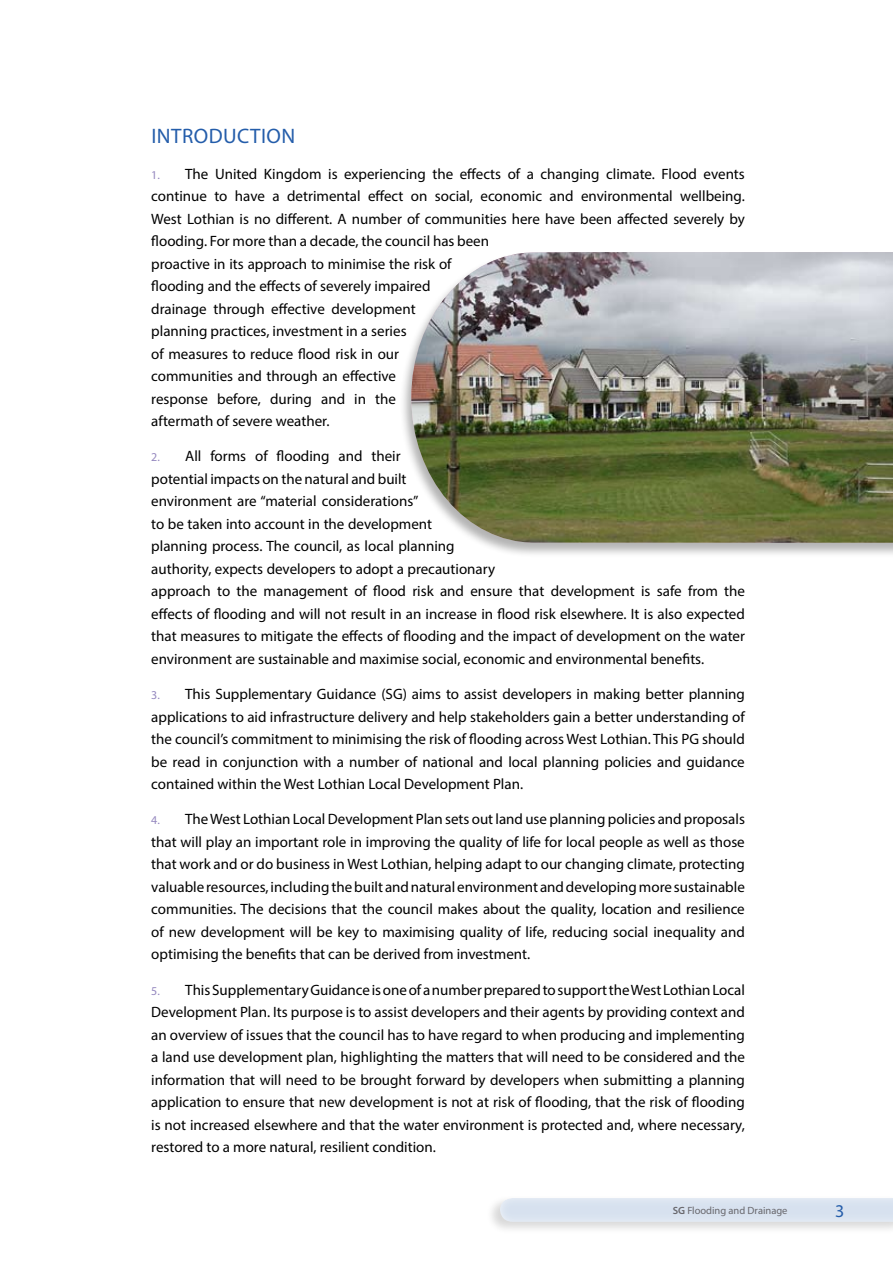
<style>
.page{position:relative;width:893px;height:1263px;background:#fff}
.page>*{position:absolute;margin:0;border:0;box-sizing:border-box;transform-origin:0 0}
.t1{font:21px "Myriad Pro";letter-spacing:.02em;color:#245daa}
.t2{font:18px "Myriad Pro";color:#245daa}
.t3{font:15px/22.5px "Myriad Pro";color:#000;text-align:justify}
.t4{font:10.5px "Myriad Pro";color:#68676c}
.s1{font-size:12px;color:#9588bf}
.s2{font-weight:600}
</style>
<div class="page">
<div style="left:485px;top:1194px;width:408px;height:44px;background:#000;opacity:.28"></div>
<div style="left:500px;top:1195px;width:393px;height:27px;background:#fff;opacity:.75"></div>
<div style="left:399px;top:251px;width:494px;height:314px;background:#000;opacity:.3"></div>
<img style="left:411px;top:252px;width:482px;height:291px">
<h1 class="t1" style="left:151px;top:123px;width:145px">Introduction</h1>
<p class="t3" style="left:151px;top:162px;width:595px;text-align:left"><span class="s1">1.</span> The United Kingdom is experiencing the effects of a changing climate. Flood events continue to have a detrimental effect on social, economic and environmental wellbeing.<br>West Lothian is no different. A number of communities here have been affected severely by flooding. For more than a decade, the council has been<br>proactive in its approach to minimise the risk of<br>flooding and the effects of severely impaired<br>drainage through effective development<br>planning practices, investment in a series<br>of measures to reduce flood risk in our<br>communities and through an effective<br>response before, during and in the<br>aftermath of severe weather.</p>
<p class="t3" style="left:151px;top:445px;width:595px;text-align:left"><span class="s1">2.</span> All forms of flooding and their<br>potential impacts on the natural and built<br>environment are “material considerations”<br>to be taken into account in the development<br>planning process. The council, as local planning<br>authority, expects developers to adopt a precautionary<br>approach to the management of flood risk and ensure that development is safe from the effects of flooding and will not result in an increase in flood risk elsewhere. It is also expected that measures to mitigate the effects of flooding and the impact of development on the water environment are sustainable and maximise social, economic and environmental benefits.</p>
<p class="t3" style="left:151px;top:683px;width:595px"><span class="s1">3.</span> This Supplementary Guidance (SG) aims to assist developers in making better planning applications to aid infrastructure delivery and help stakeholders gain a better understanding of the council’s commitment to minimising the risk of flooding across West Lothian. This PG should be read in conjunction with a number of national and local planning policies and guidance contained within the West Lothian Local Development Plan.</p>
<p class="t3" style="left:151px;top:808px;width:595px"><span class="s1">4.</span> The West Lothian Local Development Plan sets out land use planning policies and proposals that will play an important role in improving the quality of life for local people as well as those that work and or do business in West Lothian, helping adapt to our changing climate, protecting valuable resources, including the built and natural environment and developing more sustainable communities. The decisions that the council makes about the quality, location and resilience of new development will be key to maximising quality of life, reducing social inequality and optimising the benefits that can be derived from investment.</p>
<p class="t3" style="left:151px;top:978px;width:595px"><span class="s1">5.</span> This Supplementary Guidance is one of a number prepared to support the West Lothian Local Development Plan. Its purpose is to assist developers and their agents by providing context and an overview of issues that the council has to have regard to when producing and implementing a land use development plan, highlighting the matters that will need to be considered and the information that will need to be brought forward by developers when submitting a planning application to ensure that new development is not at risk of flooding, that the risk of flooding is not increased elsewhere and that the water environment is protected and, where necessary, restored to a more natural, resilient condition.</p>
<p class="t4" style="left:673px;top:1204px;width:116px"><span class="s2">SG</span> Flooding and Drainage</p>
<p class="t2" style="left:835px;top:1199px;width:11px">3</p>
</div>
